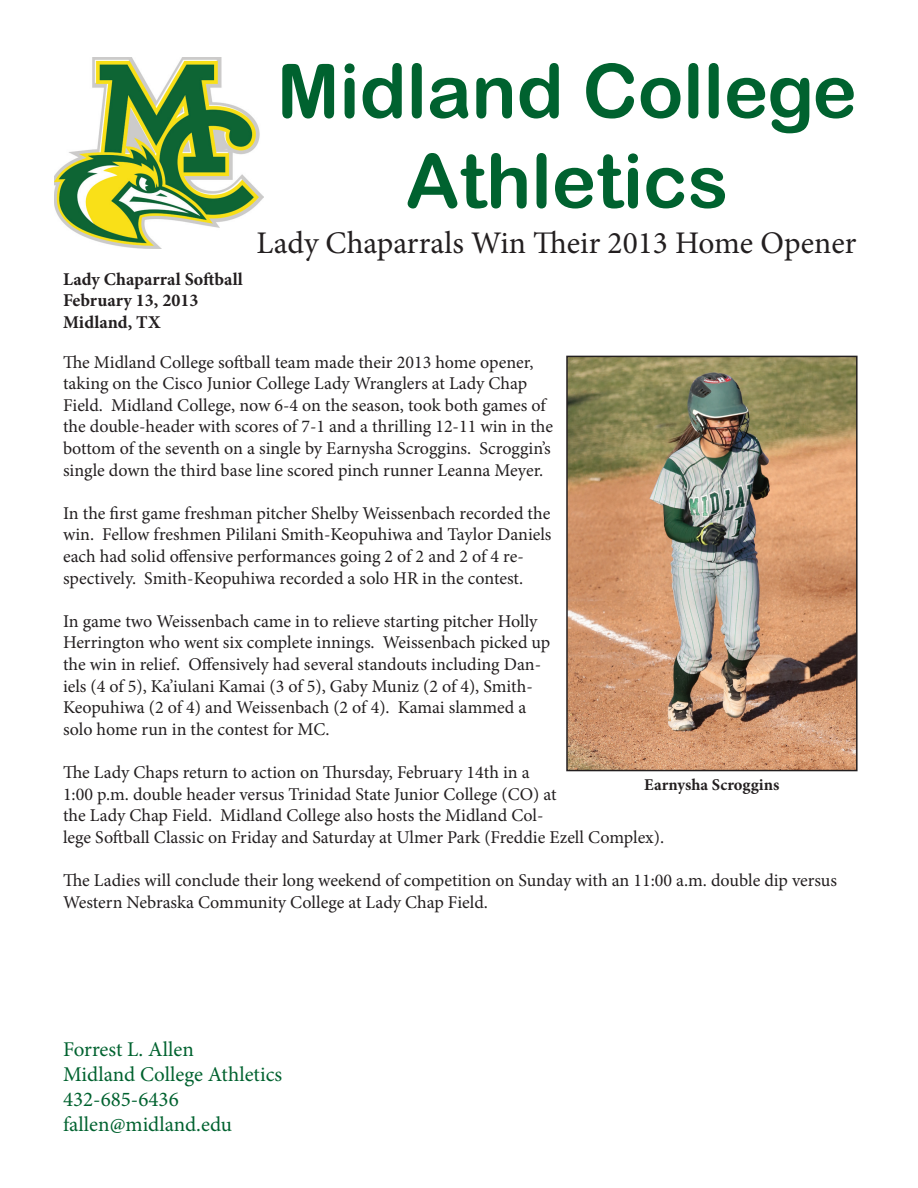
<style>
.page{position:relative;width:918px;height:1188px;background:#fff}
.page>*{position:absolute;margin:0;border:0;box-sizing:border-box;transform-origin:0 0}
.t1{font:75px/90px "Arial Rounded MT Bold";color:#00622f;text-align:center}
.t2{font:31.5px "Minion Pro";color:#231f20}
.t3{font:21px/25.2px "Minion Pro";color:#00622f}
.t4{font:18px/21.6px "Minion Pro";color:#231f20}
.t5{font:700 18px/21.6px "Minion Pro";color:#231f20}
.t6{font:700 16.5px "Minion Pro";color:#231f20}
</style>
<div class="page">
<img style="left:54px;top:57px;width:209px;height:191px">
<img style="left:569px;top:359px;width:286px;height:409px">
<div style="left:566px;top:356px;width:292px;height:415px;border:2px solid #231f20"></div>
<h1 class="t1" style="left:277px;top:45px;width:582px">Midland College<br>Athletics</h1>
<h2 class="t2" style="left:256px;top:222px;width:602px">Lady Chaparrals Win Their 2013 Home Opener</h2>
<p class="t5" style="left:63px;top:268px;width:181px">Lady Chaparral Softball<br>February 13, 2013<br>Midland, TX</p>
<p class="t4" style="left:63px;top:351px;width:492px">The Midland College softball team made their 2013 home opener, taking on the Cisco Junior College Lady Wranglers at Lady Chap Field. Midland College, now 6-4 on the season, took both games of the double-header with scores of 7-1 and a thrilling 12-11 win in the bottom of the seventh on a single by Earnysha Scroggins. Scroggin’s single down the third base line scored pinch runner Leanna Meyer.</p>
<p class="t4" style="left:63px;top:502px;width:490px">In the first game freshman pitcher Shelby Weissenbach recorded the win. Fellow freshmen Pililani Smith-Keopuhiwa and Taylor Daniels each had solid offensive performances going 2 of 2 and 2 of 4 re&shy;spectively. Smith-Keopuhiwa recorded a solo HR in the contest.</p>
<p class="t4" style="left:63px;top:610px;width:489px">In game two Weissenbach came in to relieve starting pitcher Holly Herrington who went six complete innings. Weissenbach picked up the win in relief. Offensively had several standouts including Dan&shy;iels (4 of 5), Ka’iulani Kamai (3 of 5), Gaby Muniz (2 of 4), Smith-Keopuhiwa (2 of 4) and Weissenbach (2 of 4). Kamai slammed a solo home run in the contest for MC.</p>
<p class="t4" style="left:63px;top:762px;width:603px">The Lady Chaps return to action on Thursday, February 14th in a<br>1:00 p.m. double header versus Trinidad State Junior College (CO) at<br>the Lady Chap Field. Midland College also hosts the Midland Col-<br>lege Softball Classic on Friday and Saturday at Ulmer Park (Freddie Ezell Complex).</p>
<p class="t4" style="left:63px;top:870px;width:776px">The Ladies will conclude their long weekend of competition on Sunday with an 11:00 a.m. double dip versus<br>Western Nebraska Community College at Lady Chap Field.</p>
<p class="t6" style="left:644px;top:773px;width:137px">Earnysha Scroggins</p>
<p class="t3" style="left:63px;top:1036px;width:221px">Forrest L. Allen<br>Midland College Athletics<br>432-685-6436 fallen@midland.edu</p>
</div>
